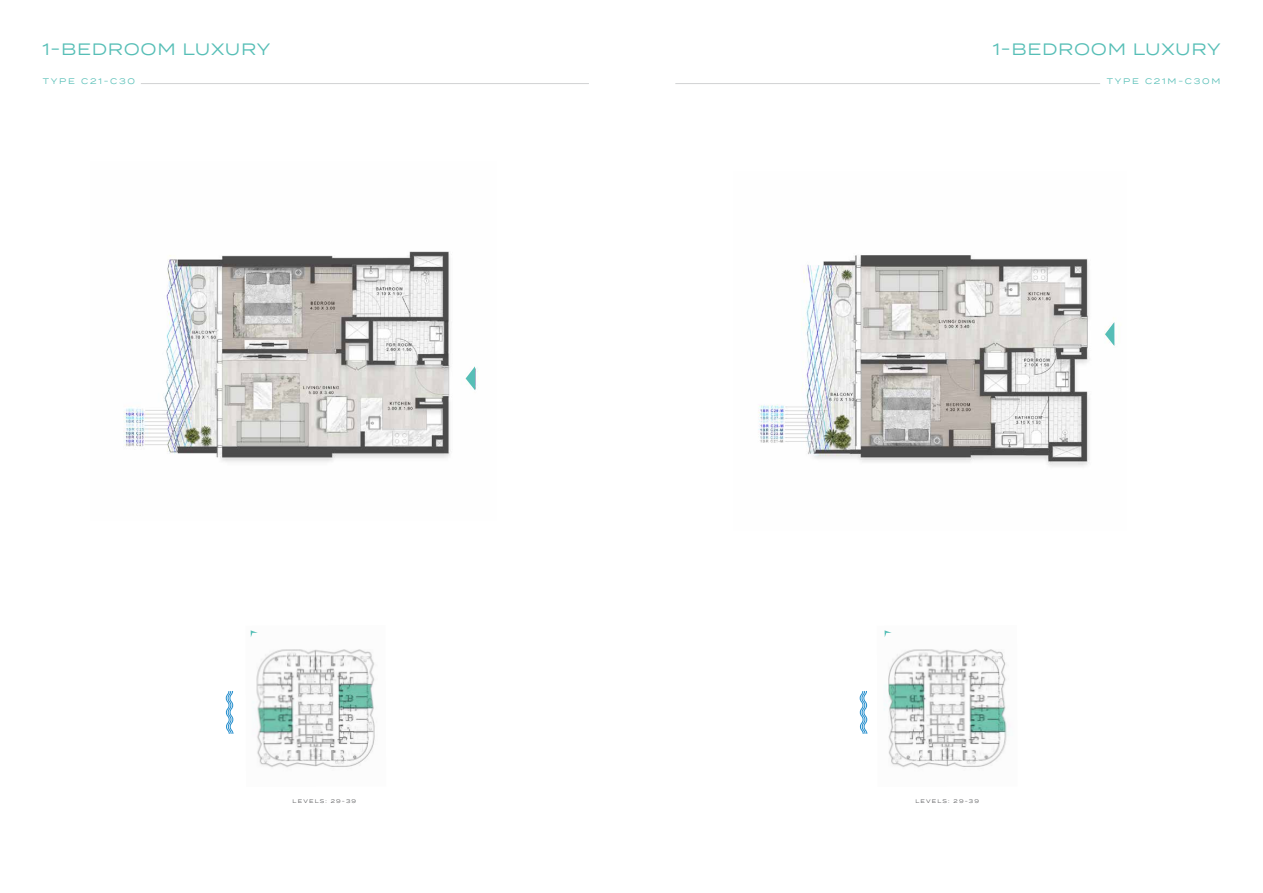
<style>
.page{position:relative;width:1263px;height:893px;background:#fff}
.page>*{position:absolute;margin:0;border:0;box-sizing:border-box;transform-origin:0 0}
.t1{font:16.5px "Termina";letter-spacing:.04em;color:#56beb6}
.t2{font:8.02px "Termina";letter-spacing:.22em;color:#56beb6}
.t3{font:5.25px "Termina";letter-spacing:.22em;color:#58595b}
</style>
<div class="page">
<img style="left:124px;top:251px;width:354px;height:211px">
<svg style="left:466px;top:366px;width:9px;height:24px"></svg>
<img style="left:250px;top:630px;width:125px;height:138px">
<svg style="left:251px;top:630px;width:7px;height:7px"></svg>
<svg style="left:226px;top:691px;width:7px;height:43px"></svg>
<img style="left:758px;top:255px;width:357px;height:212px">
<svg style="left:1105px;top:322px;width:9px;height:24px"></svg>
<img style="left:884px;top:649px;width:125px;height:119px">
<svg style="left:884px;top:630px;width:8px;height:7px"></svg>
<svg style="left:860px;top:691px;width:7px;height:43px"></svg>
<hr style="left:141px;top:83px;width:448px;height:1px;background:#d1d3d4">
<hr style="left:675px;top:83px;width:425px;height:1px;background:#d1d3d4">
<p class="t1" style="left:43px;top:37px;width:229px">1-BEDROOM LUXURY</p>
<p class="t2" style="left:43px;top:76px;width:94px">TYPE C21-C30</p>
<p class="t1" style="left:993px;top:37px;width:229px">1-BEDROOM LUXURY</p>
<p class="t2" style="left:1107px;top:76px;width:115px">TYPE C21M-C30M</p>
<p class="t3" style="left:293px;top:797px;width:65px">LEVELS: 29-39</p>
<p class="t3" style="left:915px;top:797px;width:65px">LEVELS: 29-39</p>
</div>
